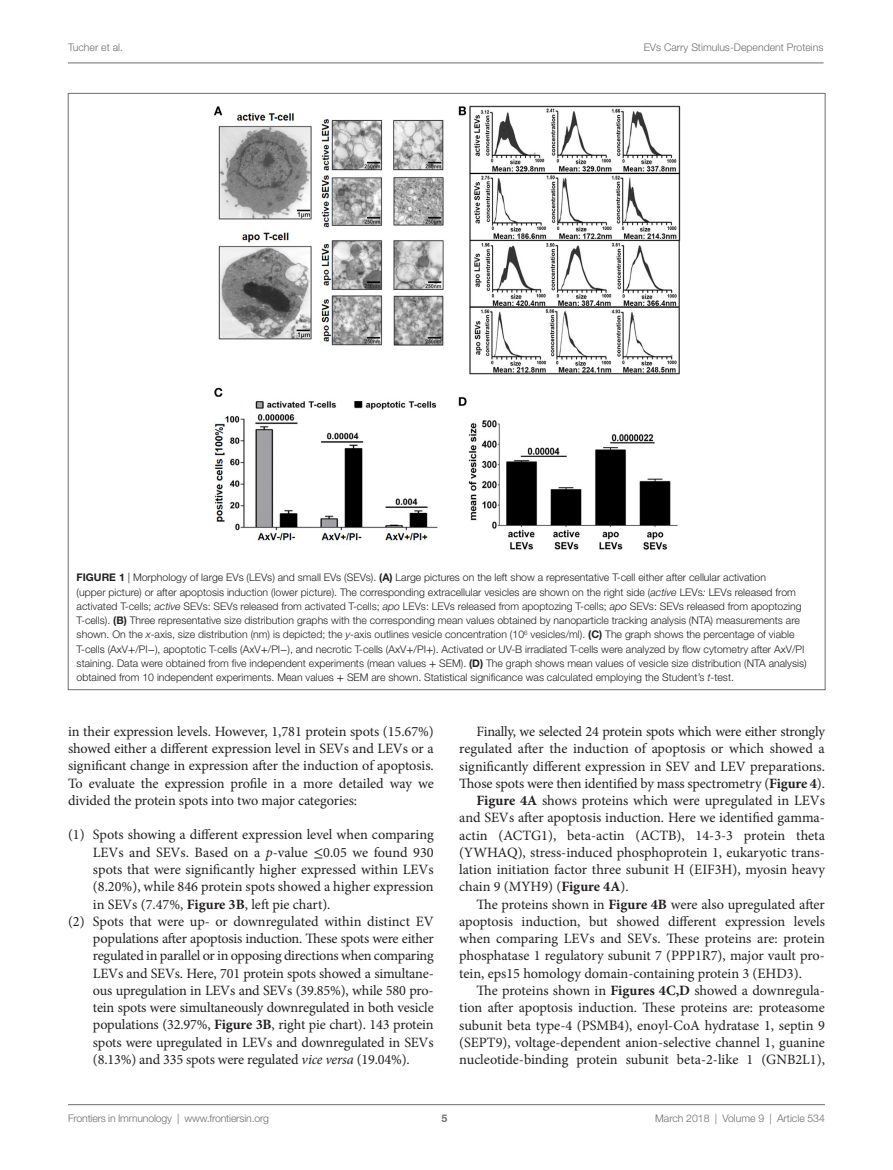
<style>
.page{position:relative;width:893px;height:1170px;background:#fff}
.page>*{position:absolute;margin:0;border:0;box-sizing:border-box;transform-origin:0 0}
.t1{font:14.25px/17.2px "Minion Pro";letter-spacing:-.005em;color:#231f20;text-align:justify}
.t2{font:300 10.5px/14.2px "Helvetica Neue LT Std";color:#231f20}
.t3{font:300 10.5px "Helvetica Neue LT Std";color:#6c6d70}
.t4{font:700 10.5px "Helvetica Neue LT Std";color:#6c6d70}
.s1{font-weight:700}
.s2{font-style:italic}
.s3{font-family:"STIX General";font-weight:400}
.s4{font-family:"STIX General"}
</style>
<div class="page">
<img style="left:213px;top:105px;width:467px;height:445px">
<hr style="left:68px;top:1104px;width:757px;height:1px;background:#6c6d70">
<hr style="left:68px;top:63px;width:755px;height:1px;background:#6c6d70">
<p class="t3" style="left:68px;top:41px;width:57px">Tucher et al.</p>
<p class="t3" style="left:644px;top:41px;width:181px">EVs Carry Stimulus-Dependent Proteins</p>
<p class="t2" style="left:77px;top:570px;width:731px"><span class="s1">FIGURE 1</span> | Morphology of large EVs (LEVs) and small EVs (SEVs). <span class="s1">(A)</span> Large pictures on the left show a representative T-cell either after cellular activation<br>(upper picture) or after apoptosis induction (lower picture). The corresponding extracellular vesicles are shown on the right side (<span class="s2">active</span> LEVs<span class="s2">:</span> LEVs released from activated T-cells; <span class="s2">active</span> SEVs: SEVs released from activated T-cells; <span class="s2">apo</span> LEVs: LEVs released from apoptozing T-cells; <span class="s2">apo</span> SEVs: SEVs released from apoptozing T-cells). <span class="s1">(B)</span> Three representative size distribution graphs with the corresponding mean values obtained by nanoparticle tracking analysis (NTA) measurements are shown. On the <span class="s2">x</span>-axis, size distribution (nm) is depicted; the <span class="s2">y</span>-axis outlines vesicle concentration (10<sup>6</sup> vesicles/ml). <span class="s1">(C)</span> The graph shows the percentage of viable T-cells (AxV<span class="s3">+</span>/PI<span class="s3">−</span>), apoptotic T-cells (AxV<span class="s3">+</span>/PI<span class="s3">−</span>), and necrotic T-cells (AxV<span class="s3">+</span>/PI<span class="s3">+</span>). Activated or UV-B irradiated T-cells were analyzed by flow cytometry after AxV/PI staining. Data were obtained from five independent experiments (mean values <span class="s3">+</span> SEM). <span class="s1">(D)</span> The graph shows mean values of vesicle size distribution (NTA analysis) obtained from 10 independent experiments. Mean values <span class="s3">+</span> SEM are shown. Statistical significance was calculated employing the Student’s <span class="s2">t</span>-test.</p>
<p class="t1" style="left:68px;top:722px;width:367px">in their expression levels. However, 1,781 protein spots (15.67%) showed either a different expression level in SEVs and LEVs or a significant change in expression after the induction of apoptosis.<br>To evaluate the expression profile in a more detailed way we divided the protein spots into two major categories:</p>
<p class="t1" style="left:68px;top:826px;width:367px">(1) Spots showing a different expression level when comparing</p>
<p class="t1" style="left:93px;top:843px;width:342px">LEVs and SEVs. Based on a <span class="s2">p</span>-value <span class="s4">≤</span>0.05 we found 930</p>
<p class="t1" style="left:93px;top:860px;width:342px">spots that were significantly higher expressed within LEVs</p>
<p class="t1" style="left:93px;top:878px;width:342px">(8.20%), while 846 protein spots showed a higher expression</p>
<p class="t1" style="left:93px;top:895px;width:239px">in SEVs (7.47%, <span class="s1">Figure 3B</span>, left pie chart).</p>
<p class="t1" style="left:68px;top:912px;width:367px">(2) Spots that were up- or downregulated within distinct EV</p>
<p class="t1" style="left:93px;top:929px;width:342px">populations after apoptosis induction. These spots were either</p>
<p class="t1" style="left:93px;top:947px;width:342px">regulated in parallel or in opposing directions when comparing</p>
<p class="t1" style="left:93px;top:964px;width:342px">LEVs and SEVs. Here, 701 protein spots showed a simultane-</p>
<p class="t1" style="left:93px;top:981px;width:342px">ous upregulation in LEVs and SEVs (39.85%), while 580 pro-</p>
<p class="t1" style="left:93px;top:998px;width:342px">tein spots were simultaneously downregulated in both vesicle</p>
<p class="t1" style="left:93px;top:1016px;width:342px">populations (32.97%, <span class="s1">Figure 3B</span>, right pie chart). 143 protein</p>
<p class="t1" style="left:93px;top:1033px;width:342px">spots were upregulated in LEVs and downregulated in SEVs</p>
<p class="t1" style="left:93px;top:1050px;width:318px">(8.13%) and 335 spots were regulated <span class="s2">vice versa</span> (19.04%).</p>
<p class="t1" style="left:476px;top:722px;width:350px">Finally, we selected 24 protein spots which were either strongly</p>
<p class="t1" style="left:459px;top:740px;width:367px">regulated after the induction of apoptosis or which showed a</p>
<p class="t1" style="left:459px;top:757px;width:367px">significantly different expression in SEV and LEV preparations.</p>
<p class="t1" style="left:459px;top:774px;width:367px">Those spots were then identified by mass spectrometry (<span class="s1">Figure 4</span>).</p>
<p class="t1" style="left:476px;top:791px;width:350px"><span class="s1">Figure 4A</span> shows proteins which were upregulated in LEVs</p>
<p class="t1" style="left:459px;top:809px;width:367px">and SEVs after apoptosis induction. Here we identified gamma-</p>
<p class="t1" style="left:459px;top:826px;width:367px">actin (ACTG1), beta-actin (ACTB), 14-3-3 protein theta</p>
<p class="t1" style="left:459px;top:843px;width:367px">(YWHAQ), stress-induced phosphoprotein 1, eukaryotic trans-</p>
<p class="t1" style="left:459px;top:861px;width:367px">lation initiation factor three subunit H (EIF3H), myosin heavy</p>
<p class="t1" style="left:459px;top:878px;width:171px">chain 9 (MYH9) (<span class="s1">Figure 4A</span>).</p>
<p class="t1" style="left:476px;top:895px;width:350px">The proteins shown in <span class="s1">Figure 4B</span> were also upregulated after</p>
<p class="t1" style="left:459px;top:912px;width:367px">apoptosis induction, but showed different expression levels</p>
<p class="t1" style="left:459px;top:930px;width:367px">when comparing LEVs and SEVs. These proteins are: protein</p>
<p class="t1" style="left:459px;top:947px;width:367px">phosphatase 1 regulatory subunit 7 (PPP1R7), major vault pro-</p>
<p class="t1" style="left:459px;top:964px;width:344px">tein, eps15 homology domain-containing protein 3 (EHD3).</p>
<p class="t1" style="left:476px;top:981px;width:350px">The proteins shown in <span class="s1">Figures 4C,D</span> showed a downregula-</p>
<p class="t1" style="left:459px;top:999px;width:367px">tion after apoptosis induction. These proteins are: proteasome</p>
<p class="t1" style="left:459px;top:1016px;width:367px">subunit beta type-4 (PSMB4), enoyl-CoA hydratase 1, septin 9</p>
<p class="t1" style="left:459px;top:1033px;width:367px">(SEPT9), voltage-dependent anion-selective channel 1, guanine</p>
<p class="t1" style="left:459px;top:1050px;width:367px">nucleotide-binding protein subunit beta-2-like 1 (GNB2L1),</p>
<p class="t3" style="left:68px;top:1111px;width:203px">Frontiers in Immunology | www.frontiersin.org</p>
<p class="t3" style="left:655px;top:1111px;width:171px">March 2018 | Volume 9 | Article 534</p>
<p class="t4" style="left:441px;top:1111px;width:7px">5</p>
</div>
